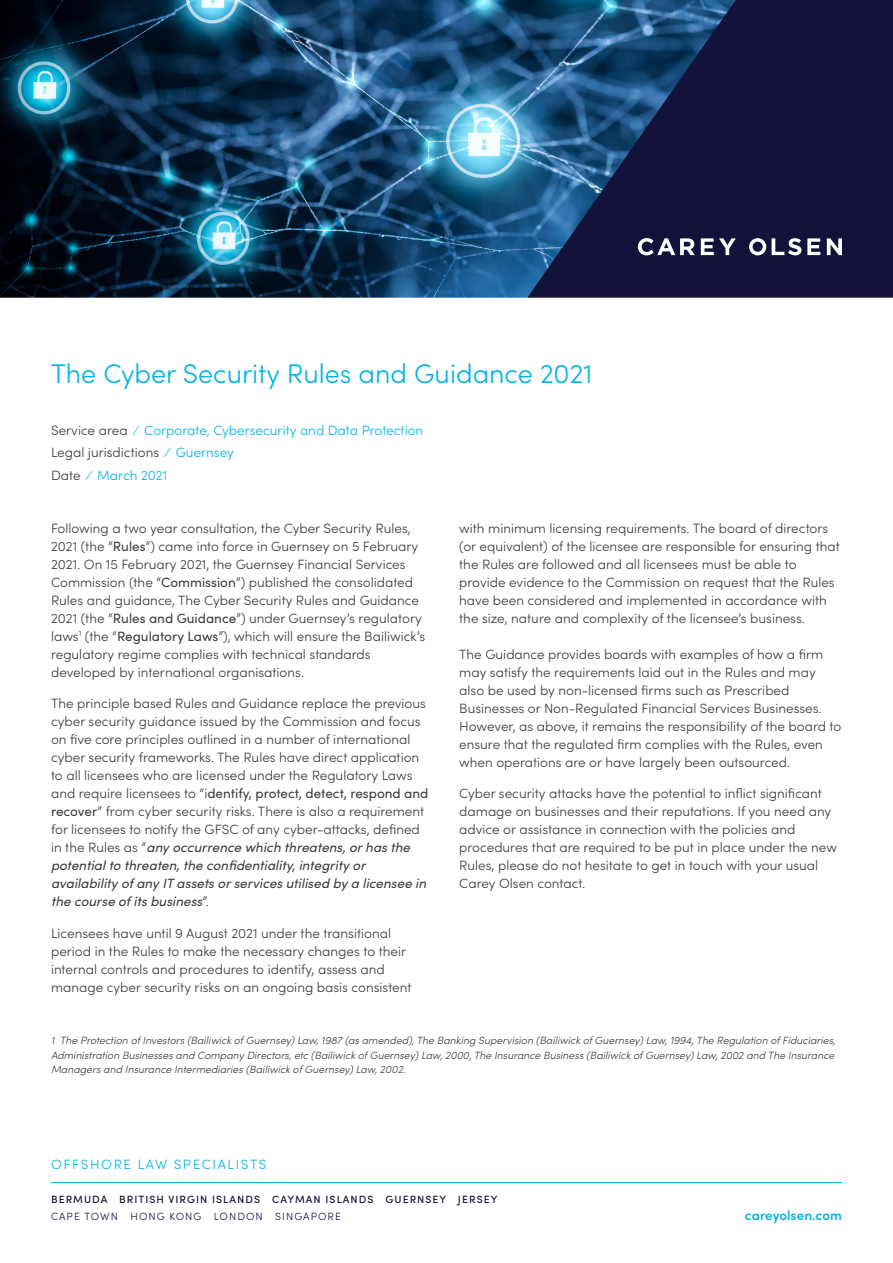
<style>
.page{position:relative;width:893px;height:1263px;background:#fff}
.page>*{position:absolute;margin:0;border:0;box-sizing:border-box;transform-origin:0 0}
.t1{font:300 27px "Sofia Pro";color:#00b4e5}
.t2{font:300 13.5px/18px "Sofia Pro";color:#3c3c3b}
.t3{font:300 13.5px/22.5px "Sofia Pro";color:#00b4e5}
.t4{font:300 13.5px "Sofia Pro";letter-spacing:.12em;color:#00b4e5}
.t5{font:600 13.5px "Sofia Pro";color:#00b4e5}
.t6{font:italic 300 10.5px/14.4px "Sofia Pro";color:#3c3c3b;text-align:justify}
.t7{font:500 10.5px "Sofia Pro";letter-spacing:.1em;color:#13123a}
.t8{font:300 10.5px "Sofia Pro";letter-spacing:.1em;color:#13123a}
.s1{color:#3c3c3b}
.s2{font-weight:400}
.s3{font-weight:400;font-style:italic}
</style>
<div class="page">
<hr style="left:51px;top:1182px;width:791px;height:1px;background:#00b4e5">
<img style="left:0;top:0;width:527px;height:298px">
<svg style="left:527px;top:0;width:366px;height:298px;background:#172750"></svg>
<svg style="left:701px;top:238px;width:35px;height:17px"></svg>
<svg style="left:772px;top:238px;width:29px;height:17px"></svg>
<svg style="left:807px;top:238px;width:13px;height:17px"></svg>
<svg style="left:827px;top:238px;width:15px;height:17px"></svg>
<svg style="left:749px;top:238px;width:17px;height:17px"></svg>
<svg style="left:638px;top:238px;width:57px;height:17px"></svg>
<h1 class="t1" style="left:51px;top:354px;width:543px">The Cyber Security Rules and Guidance 2021</h1>
<p class="t3" style="left:51px;top:418px;width:374px"><span class="s1">Service area</span> ⁄ Corporate, Cybersecurity and Data Protection<br><span class="s1">Legal jurisdictions</span> ⁄ Guernsey<br><span class="s1">Date</span> ⁄ March 2021</p>
<p class="t2" style="left:51px;top:518px;width:376px">Following a two year consultation, the Cyber Security Rules, 2021 (the “<span class="s2">Rules</span>”) came into force in Guernsey on 5 February 2021. On 15 February 2021, the Guernsey Financial Services Commission (the “<span class="s2">Commission</span>”) published the consolidated Rules and guidance, The Cyber Security Rules and Guidance 2021 (the “<span class="s2">Rules and Guidance</span>”) under Guernsey’s regulatory laws<sup>1</sup> (the “<span class="s2">Regulatory Laws</span>”), which will ensure the Bailiwick’s regulatory regime complies with technical standards developed by international organisations.</p>
<p class="t2" style="left:51px;top:694px;width:379px">The principle based Rules and Guidance replace the previous cyber security guidance issued by the Commission and focus on five core principles outlined in a number of international cyber security frameworks. The Rules have direct application to all licensees who are licensed under the Regulatory Laws and require licensees to “i<span class="s2">dentify, protect, detect, respond and recover</span>” from cyber security risks. There is also a requirement for licensees to notify the GFSC of any cyber-attacks, defined in the Rules as “<span class="s3">any occurrence which threatens, or has the potential to threaten, the confidentiality, integrity or availability of any IT assets or services utilised by a licensee in the course of its business</span>”.</p>
<p class="t2" style="left:51px;top:923px;width:362px">Licensees have until 9 August 2021 under the transitional period in the Rules to make the necessary changes to their internal controls and procedures to identify, assess and manage cyber security risks on an ongoing basis consistent</p>
<p class="t2" style="left:459px;top:518px;width:382px">with minimum licensing requirements. The board of directors (or equivalent) of the licensee are responsible for ensuring that the Rules are followed and all licensees must be able to provide evidence to the Commission on request that the Rules have been considered and implemented in accordance with the size, nature and complexity of the licensee’s business.</p>
<p class="t2" style="left:459px;top:644px;width:384px">The Guidance provides boards with examples of how a firm may satisfy the requirements laid out in the Rules and may also be used by non-licensed firms such as Prescribed Businesses or Non-Regulated Financial Services Businesses.<br>However, as above, it remains the responsibility of the board to ensure that the regulated firm complies with the Rules, even when operations are or have largely been outsourced.</p>
<p class="t2" style="left:459px;top:784px;width:379px">Cyber security attacks have the potential to inflict significant damage on businesses and their reputations. If you need any advice or assistance in connection with the policies and procedures that are required to be put in place under the new Rules, please do not hesitate to get in touch with your usual Carey Olsen contact.</p>
<p class="t6" style="left:51px;top:1033px;width:786px">1 The Protection of Investors (Bailiwick of Guernsey) Law, 1987 (as amended), The Banking Supervision (Bailiwick of Guernsey) Law, 1994, The Regulation of Fiduciaries, Administration Businesses and Company Directors, etc (Bailiwick of Guernsey) Law, 2000, The Insurance Business (Bailiwick of Guernsey) Law, 2002 and The Insurance Managers and Insurance Intermediaries (Bailiwick of Guernsey) Law, 2002.</p>
<p class="t4" style="left:51px;top:1155px;width:217px">OFFSHORE LAW SPECIALISTS</p>
<p class="t7" style="left:51px;top:1191px;width:448px">BERMUDA BRITISH VIRGIN ISLANDS CAYMAN ISLANDS GUERNSEY JERSEY</p>
<p class="t8" style="left:51px;top:1209px;width:291px">CAPE TOWN HONG KONG LONDON SINGAPORE</p>
<p class="t5" style="left:745px;top:1205px;width:98px">careyolsen.com</p>
</div>
